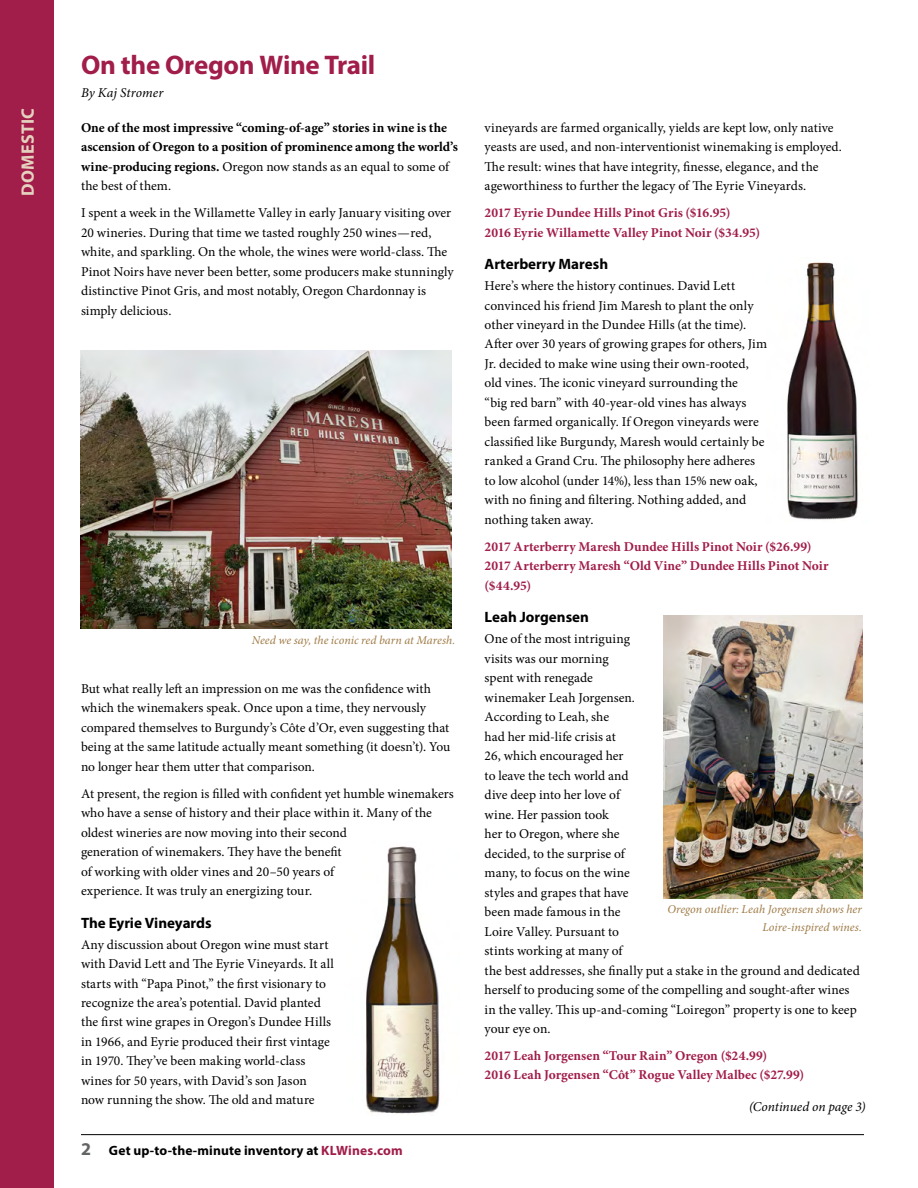
<style>
.page{position:relative;width:918px;height:1188px;background:#fff}
.page>*{position:absolute;margin:0;border:0;box-sizing:border-box;transform-origin:0 0}
.t1{font:700 27px "Myriad Pro";letter-spacing:-.015em;color:#a11d4a}
.t2{font:700 18px "Myriad Pro";letter-spacing:.015em;color:#e4d2bf}
.t3{font:700 15px "Myriad Pro";color:#000}
.t4{font:13.5px/19.5px "Minion Pro";color:#000}
.t5{font:700 13.5px/19.5px "Minion Pro";letter-spacing:.005em;color:#a11d4a}
.t6{font:700 13.5px/19.5px "Minion Pro";letter-spacing:-.005em;color:#000}
.t7{font:700 13.5px "Myriad Pro";letter-spacing:.01em;color:#000}
.t8{font:italic 13.5px "Minion Pro";color:#000}
.t9{font:italic 12px/18px "Minion Pro";color:#a07b46;text-align:right}
.s1{font-weight:400}
.s2{font-size:18px;color:#636466}
.s3{color:#a11d4a}
</style>
<div class="page">
<hr style="left:81px;top:1134px;width:783px;height:1px;background:#000">
<div style="left:0;top:0;width:54px;height:1188px;background:#a11d4a"></div>
<img style="left:365px;top:846px;width:75px;height:268px">
<img style="left:787px;top:262px;width:71px;height:258px">
<img style="left:81px;top:351px;width:371px;height:278px">
<img style="left:663px;top:616px;width:199px;height:283px">
<h2 class="t2" style="left:16px;top:196px;width:89px;rotate:-90deg">DOMESTIC</h2>
<h1 class="t1" style="left:81px;top:48px;width:296px">On the Oregon Wine Trail</h1>
<p class="t8" style="left:81px;top:83px;width:84px">By Kaj Stromer</p>
<p class="t6" style="left:81px;top:118px;width:378px">One of the most impressive “coming-of-age” stories in wine is the ascension of Oregon to a position of prominence among the world’s wine-producing regions. <span class="s1">Oregon now stands as an equal to some of the best of them.</span></p>
<p class="t4" style="left:81px;top:203px;width:374px">I spent a week in the Willamette Valley in early January visiting over 20 wineries. During that time we tasted roughly 250 wines—red, white, and sparkling. On the whole, the wines were world-class. The Pinot Noirs have never been better, some producers make stunningly distinctive Pinot Gris, and most notably, Oregon Chardonnay is simply delicious.</p>
<p class="t9" style="left:252px;top:631px;width:205px">Need we say, the iconic red barn at Maresh.</p>
<p class="t4" style="left:81px;top:679px;width:371px">But what really left an impression on me was the confidence with which the winemakers speak. Once upon a time, they nervously compared themselves to Burgundy’s Côte d’Or, even suggesting that being at the same latitude actually meant something (it doesn’t). You no longer hear them utter that comparison.</p>
<p class="t4" style="left:81px;top:784px;width:374px">At present, the region is filled with confident yet humble winemakers who have a sense of history and their place within it. Many of the oldest wineries are now moving into their second<br>generation of winemakers. They have the benefit<br>of working with older vines and 20–50 years of<br>experience. It was truly an energizing tour.</p>
<p class="t3" style="left:81px;top:913px;width:132px">The Eyrie Vineyards</p>
<p class="t4" style="left:81px;top:935px;width:255px">Any discussion about Oregon wine must start with David Lett and The Eyrie Vineyards. It all starts with “Papa Pinot,” the first visionary to recognize the area’s potential. David planted the first wine grapes in Oregon’s Dundee Hills in 1966, and Eyrie produced their first vintage in 1970. They’ve been making world-class wines for 50 years, with David’s son Jason<br>now running the show. The old and mature</p>
<p class="t7" style="left:81px;top:1142px;width:323px"><span class="s2">2</span> Get up-to-the-minute inventory at <span class="s3">KLWines.com</span></p>
<p class="t4" style="left:485px;top:118px;width:359px">vineyards are farmed organically, yields are kept low, only native yeasts are used, and non-interventionist winemaking is employed.<br>The result: wines that have integrity, finesse, elegance, and the ageworthiness to further the legacy of The Eyrie Vineyards.</p>
<p class="t5" style="left:485px;top:203px;width:277px">2017 Eyrie Dundee Hills Pinot Gris ($16.95)<br>2016 Eyrie Willamette Valley Pinot Noir ($34.95)</p>
<p class="t3" style="left:485px;top:254px;width:125px">Arterberry Maresh</p>
<p class="t4" style="left:485px;top:276px;width:284px">Here’s where the history continues. David Lett convinced his friend Jim Maresh to plant the only other vineyard in the Dundee Hills (at the time).<br>After over 30 years of growing grapes for others, Jim Jr. decided to make wine using their own-rooted, old vines. The iconic vineyard surrounding the<br>“big red barn” with 40-year-old vines has always been farmed organically. If Oregon vineyards were classified like Burgundy, Maresh would certainly be ranked a Grand Cru. The philosophy here adheres to low alcohol (under 14%), less than 15% new oak, with no fining and filtering. Nothing added, and nothing taken away.</p>
<p class="t5" style="left:485px;top:537px;width:345px">2017 Arterberry Maresh Dundee Hills Pinot Noir ($26.99)<br>2017 Arterberry Maresh “Old Vine” Dundee Hills Pinot Noir ($44.95)</p>
<p class="t3" style="left:485px;top:607px;width:106px">Leah Jorgensen</p>
<p class="t4" style="left:485px;top:629px;width:377px">One of the most intriguing<br>visits was our morning<br>spent with renegade<br>winemaker Leah Jorgensen.<br>According to Leah, she<br>had her mid-life crisis at<br>26, which encouraged her<br>to leave the tech world and<br>dive deep into her love of<br>wine. Her passion took<br>her to Oregon, where she<br>decided, to the surprise of<br>many, to focus on the wine<br>styles and grapes that have<br>been made famous in the<br>Loire Valley. Pursuant to<br>stints working at many of<br>the best addresses, she finally put a stake in the ground and dedicated herself to producing some of the compelling and sought-after wines in the valley. This up-and-coming “Loiregon” property is one to keep your eye on.</p>
<p class="t5" style="left:485px;top:1046px;width:321px">2017 Leah Jorgensen “Tour Rain” Oregon ($24.99)<br>2016 Leah Jorgensen “Côt” Rogue Valley Malbec ($27.99)</p>
<p class="t9" style="left:667px;top:900px;width:196px">Oregon outlier: Leah Jorgensen shows her<br>Loire-inspired wines.</p>
<p class="t8" style="left:749px;top:1097px;width:118px">(Continued on page 3)</p>
</div>
